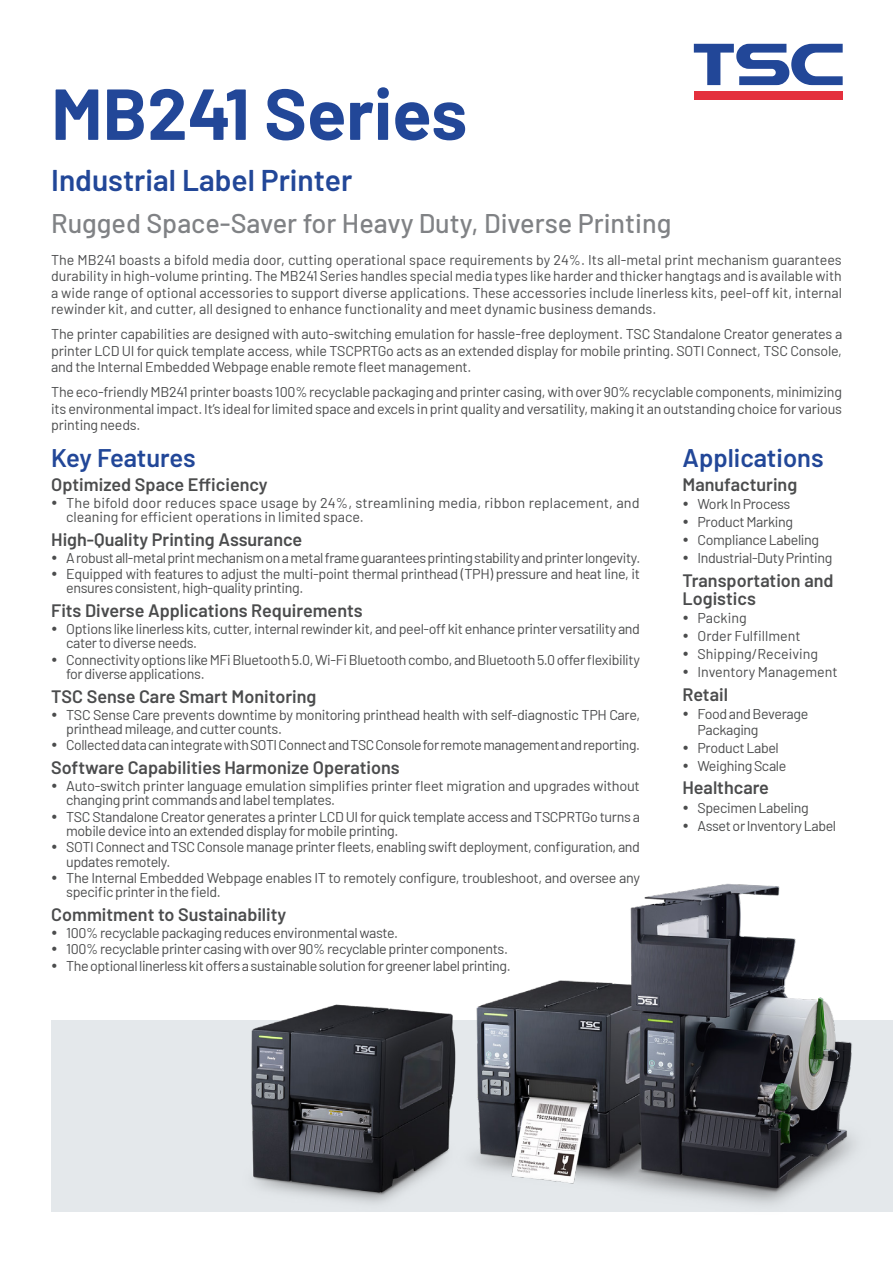
<style>
.page{position:relative;width:893px;height:1263px;background:#fff}
.page>*{position:absolute;margin:0;border:0;box-sizing:border-box;transform-origin:0 0}
.t1{font:700 72px "Barlow";color:#224798}
.t2{font:600 30px "Barlow";color:#224798}
.t3{font:500 27px "Barlow";color:#808285}
.title01{font:600 25.5px "Barlow";color:#224798}
.title03{font:600 18px/18px "Barlow";color:#4b4c4d}
.content01{font:14.25px/14.2px "Barlow";letter-spacing:-.025em;color:#4b4c4d}
.content01-2{font:14.25px/14.2px "Barlow";color:#4b4c4d}
</style>
<div class="page">
<div style="left:51px;top:1020px;width:842px;height:192px;background:#e4e8eb"></div>
<div style="left:694px;top:91px;width:149px;height:9px;background:#e4303d"></div>
<svg style="left:694px;top:44px;width:149px;height:41px"></svg>
<img style="left:251px;top:883px;width:604px;height:322px">
<p class="t1" style="left:51px;top:61px;width:418px">MB241 Series</p>
<p class="t2" style="left:51px;top:158px;width:303px">Industrial Label Printer</p>
<p class="t3" style="left:51px;top:203px;width:622px">Rugged Space-Saver for Heavy Duty, Diverse Printing</p>
<p class="content01" style="left:51px;top:250px;width:792px;line-height:16.5px;text-align:justify">The MB241 boasts a bifold media door, cutting operational space requirements by 24%. Its all-metal print mechanism guarantees durability in high-volume printing. The MB241 Series handles special media types like harder and thicker hangtags and is available with a wide range of optional accessories to support diverse applications. These accessories include linerless kits, peel-off kit, internal rewinder kit, and cutter, all designed to enhance functionality and meet dynamic business demands.</p>
<p class="content01" style="left:51px;top:325px;width:793px;line-height:16.5px;text-align:justify">The printer capabilities are designed with auto-switching emulation for hassle-free deployment. TSC Standalone Creator generates a printer LCD UI for quick template access, while TSCPRTGo acts as an extended display for mobile printing. SOTI Connect, TSC Console, and the Internal Embedded Webpage enable remote fleet management.</p>
<p class="content01" style="left:51px;top:383px;width:792px;line-height:16.5px;text-align:justify">The eco-friendly MB241 printer boasts 100% recyclable packaging and printer casing, with over 90% recyclable components, minimizing its environmental impact. It’s ideal for limited space and excels in print quality and versatility, making it an outstanding choice for various printing needs.</p>
<p class="title01" style="left:51px;top:439px;width:146px">Key Features</p>
<p class="title03" style="left:51px;top:474px;width:218px">Optimized Space Efficiency</p>
<p class="content01-2" style="left:66px;top:494px;width:575px">The bifold door reduces space usage by 24%, streamlining media, ribbon replacement, and cleaning for efficient operations in limited space.</p>
<p class="title03" style="left:51px;top:529px;width:253px">High-Quality Printing Assurance</p>
<p class="content01" style="left:66px;top:549px;width:576px">A robust all-metal print mechanism on a metal frame guarantees printing stability and printer longevity.</p>
<p class="content01" style="left:66px;top:566px;width:575px">Equipped with features to adjust the multi-point thermal printhead (TPH) pressure and heat line, it ensures consistent, high-quality printing.</p>
<p class="title03" style="left:51px;top:600px;width:313px">Fits Diverse Applications Requirements</p>
<p class="content01" style="left:66px;top:621px;width:575px">Options like linerless kits, cutter, internal rewinder kit, and peel-off kit enhance printer versatility and cater to diverse needs.</p>
<p class="content01" style="left:66px;top:651px;width:575px">Connectivity options like MFi Bluetooth 5.0, Wi-Fi Bluetooth combo, and Bluetooth 5.0 offer flexibility for diverse applications.</p>
<p class="title03" style="left:51px;top:686px;width:267px">TSC Sense Care Smart Monitoring</p>
<p class="content01" style="left:66px;top:706px;width:575px">TSC Sense Care prevents downtime by monitoring printhead health with self-diagnostic TPH Care, printhead mileage, and cutter counts.</p>
<p class="content01" style="left:66px;top:737px;width:575px">Collected data can integrate with SOTI Connect and TSC Console for remote management and reporting.</p>
<p class="title03" style="left:51px;top:757px;width:350px">Software Capabilities Harmonize Operations</p>
<p class="content01" style="left:66px;top:778px;width:575px">Auto-switch printer language emulation simplifies printer fleet migration and upgrades without changing print commands and label templates.</p>
<p class="content01" style="left:66px;top:808px;width:575px">TSC Standalone Creator generates a printer LCD UI for quick template access and TSCPRTGo turns a mobile device into an extended display for mobile printing.</p>
<p class="content01" style="left:66px;top:839px;width:575px">SOTI Connect and TSC Console manage printer fleets, enabling swift deployment, configuration, and updates remotely.</p>
<p class="content01" style="left:66px;top:870px;width:575px">The Internal Embedded Webpage enables IT to remotely configure, troubleshoot, and oversee any specific printer in the field.</p>
<p class="title03" style="left:51px;top:904px;width:237px">Commitment to Sustainability</p>
<p class="content01" style="left:66px;top:925px;width:333px">100% recyclable packaging reduces environmental waste.</p>
<p class="content01" style="left:66px;top:941px;width:443px">100% recyclable printer casing with over 90% recyclable printer components.</p>
<p class="content01" style="left:66px;top:957px;width:446px">The optional linerless kit offers a sustainable solution for greener label printing.</p>
<p class="title01" style="left:682px;top:439px;width:143px">Applications</p>
<p class="title03" style="left:682px;top:474px;width:116px">Manufacturing</p>
<p class="content01" style="left:697px;top:496px;width:94px">Work In Process</p>
<p class="content01" style="left:697px;top:514px;width:97px">Product Marking</p>
<p class="content01" style="left:697px;top:532px;width:123px">Compliance Labeling</p>
<p class="content01" style="left:697px;top:549px;width:137px">Industrial-Duty Printing</p>
<p class="title03" style="left:682px;top:570px;width:153px">Transportation and<br>Logistics</p>
<p class="content01-2" style="left:697px;top:610px;width:51px">Packing</p>
<p class="content01-2" style="left:697px;top:628px;width:105px">Order Fulfillment</p>
<p class="content01-2" style="left:697px;top:645px;width:122px">Shipping/Receiving</p>
<p class="content01-2" style="left:697px;top:663px;width:142px">Inventory Management</p>
<p class="title03" style="left:682px;top:684px;width:47px">Retail</p>
<p class="content01" style="left:697px;top:705px;width:112px;line-height:15.8px">Food and Beverage<br>Packaging</p>
<p class="content01" style="left:697px;top:739px;width:83px">Product Label</p>
<p class="content01" style="left:697px;top:757px;width:90px">Weighing Scale</p>
<p class="title03" style="left:682px;top:777px;width:88px">Healthcare</p>
<p class="content01" style="left:697px;top:799px;width:113px">Specimen Labeling</p>
<p class="content01" style="left:697px;top:817px;width:140px">Asset or Inventory Label</p>
</div>
